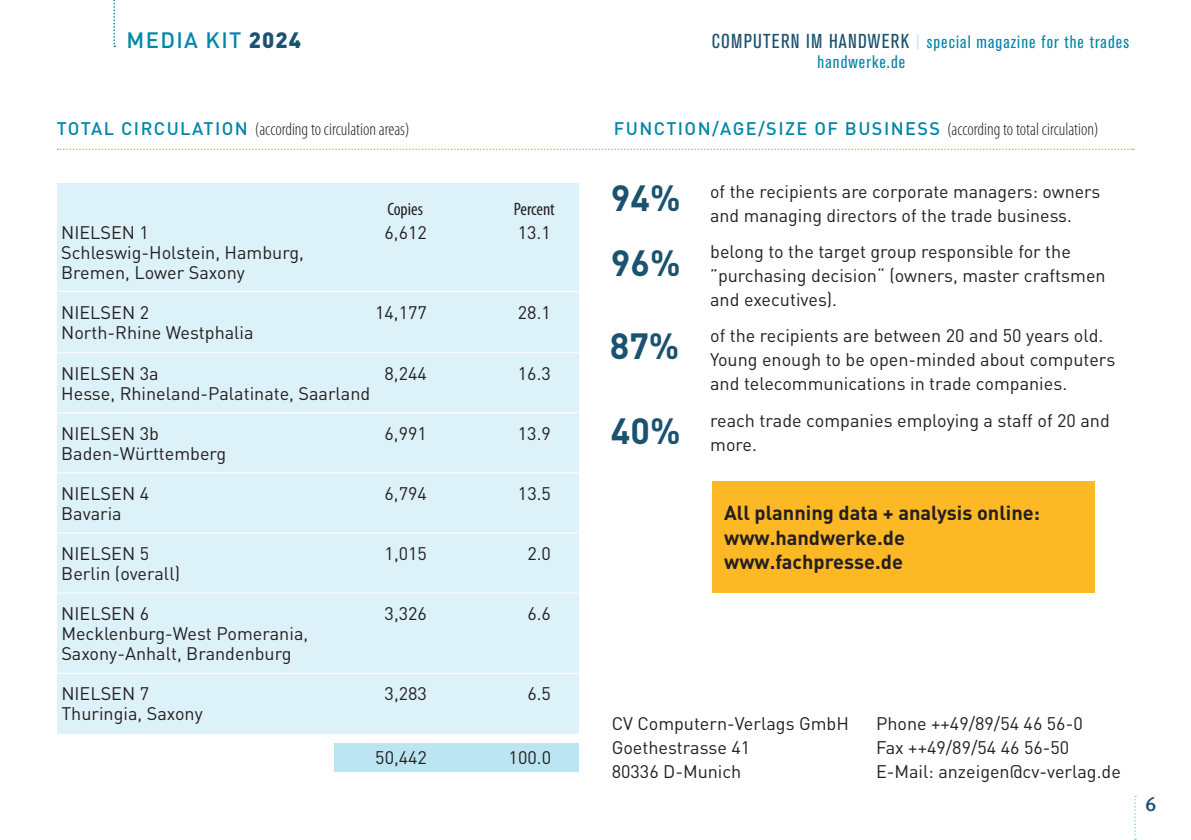
<style>
.page{position:relative;width:1191px;height:840px;background:#fff}
.page>*{position:absolute;margin:0;border:0;box-sizing:border-box;transform-origin:0 0}
.t1{font:700 36px/64.8px "DINOT";color:#1a526f}
.t2{font:500 22px "DINOT";letter-spacing:.06em;color:#0086a8}
.t3{font:700 20px/24px "DINOT";color:#231f20}
.t4{font:20px "Meta Plus Medium Caps";color:#1a526f}
.t5{font:18px/24px "DINOT";color:#231f20}
.t6{font:condensed 18px/20px "Akzidenz Grotesk BQ";letter-spacing:.06em;color:#0086a8}
.t7{font:300 condensed 18px "Myriad Pro";color:#231f20}
.t8{font:500 18px "DINOT";letter-spacing:.08em;color:#0086a8}
.t9{font:condensed 18px "Myriad Pro";color:#231f20}
.s1{font-weight:900;color:#1a526f}
.s2{font-size:20px;color:#1a526f}
.s3{font-family:"DINOT";font-weight:300;font-stretch:normal;color:#acdff3}
</style>
<div class="page">
<svg style="left:113px;top:0;width:2px;height:47px"></svg>
<svg style="left:1134px;top:795px;width:2px;height:44px"></svg>
<div style="left:57px;top:183px;width:521px;height:550px;background:#ddf1f9"></div>
<div style="left:334px;top:743px;width:245px;height:28px;background:#bce5f4"></div>
<hr style="left:57px;top:290px;width:521px;height:1px;background:#fff">
<hr style="left:57px;top:352px;width:521px;height:1px;background:#fff">
<hr style="left:57px;top:412px;width:521px;height:1px;background:#fff">
<hr style="left:57px;top:472px;width:521px;height:1px;background:#fff">
<hr style="left:57px;top:532px;width:521px;height:1px;background:#fff">
<hr style="left:57px;top:592px;width:521px;height:1px;background:#fff">
<hr style="left:57px;top:672px;width:522px;height:1px;background:#fff">
<div style="left:712px;top:480px;width:382px;height:111px;background:#fcb825"></div>
<svg style="left:57px;top:148px;width:1077px;height:2px"></svg>
<p class="t2" style="left:127px;top:25px;width:176px">MEDIA KIT <span class="s1">2024</span></p>
<p class="t6" style="left:817px;top:32px;width:313px;text-indent:-106px"><span class="s2">COMPUTERN IM HANDWERK</span> <span class="s3">|</span> special magazine for the trades handwerke.de</p>
<p class="t8" style="left:57px;top:116px;width:24px">TOTAL</p>
<p class="t8" style="left:121px;top:116px;width:71px">CI RCULATION</p>
<p class="t7" style="left:255px;top:119px;width:156px">(according to circulation areas)</p>
<p class="t9" style="left:387px;top:198px;width:37px">Copies</p>
<p class="t9" style="left:514px;top:198px;width:43px">Percent</p>
<p class="t5" style="left:61px;top:220px;width:89px">NIELSEN 1</p>
<p class="t5" style="left:384px;top:220px;width:44px">6,612</p>
<p class="t5" style="left:518px;top:220px;width:35px">13.1</p>
<p class="t5" style="left:61px;top:242px;width:244px;line-height:20px">Schleswig-Holstein, Hamburg,<br>Bremen, Lower Saxony</p>
<p class="t5" style="left:61px;top:300px;width:89px">NIELSEN 2</p>
<p class="t5" style="left:375px;top:300px;width:53px">14,177</p>
<p class="t5" style="left:518px;top:300px;width:35px">28.1</p>
<p class="t5" style="left:61px;top:320px;width:194px">North-Rhine Westphalia</p>
<p class="t5" style="left:61px;top:360px;width:99px">NIELSEN 3a</p>
<p class="t5" style="left:384px;top:360px;width:44px">8,244</p>
<p class="t5" style="left:518px;top:360px;width:35px">16.3</p>
<p class="t5" style="left:61px;top:380px;width:310px">Hesse, Rhineland-Palatinate, Saarland</p>
<p class="t5" style="left:61px;top:420px;width:99px">NIELSEN 3b</p>
<p class="t5" style="left:384px;top:420px;width:44px">6,991</p>
<p class="t5" style="left:518px;top:420px;width:35px">13.9</p>
<p class="t5" style="left:61px;top:440px;width:166px">Baden-Württemberg</p>
<p class="t5" style="left:61px;top:480px;width:89px">NIELSEN 4</p>
<p class="t5" style="left:384px;top:480px;width:44px">6,794</p>
<p class="t5" style="left:518px;top:480px;width:35px">13.5</p>
<p class="t5" style="left:61px;top:500px;width:62px">Bavaria</p>
<p class="t5" style="left:61px;top:540px;width:89px">NIELSEN 5</p>
<p class="t5" style="left:384px;top:540px;width:44px">1,015</p>
<p class="t5" style="left:527px;top:540px;width:25px">2.0</p>
<p class="t5" style="left:61px;top:560px;width:120px">Berlin (overall)</p>
<p class="t5" style="left:61px;top:600px;width:89px">NIELSEN 6</p>
<p class="t5" style="left:384px;top:600px;width:44px">3,326</p>
<p class="t5" style="left:527px;top:600px;width:25px">6.6</p>
<p class="t5" style="left:61px;top:622px;width:248px;line-height:20px">Mecklenburg-West Pomerania,<br>Saxony-Anhalt, Brandenburg</p>
<p class="t5" style="left:61px;top:680px;width:89px">NIELSEN 7</p>
<p class="t5" style="left:385px;top:680px;width:44px">3,283</p>
<p class="t5" style="left:527px;top:680px;width:25px">6.5</p>
<p class="t5" style="left:61px;top:700px;width:143px">Thuringia, Saxony</p>
<p class="t5" style="left:375px;top:744px;width:53px">50,442</p>
<p class="t5" style="left:508px;top:744px;width:44px">100.0</p>
<p class="t8" style="left:614px;top:116px;width:38px">FUNCTION</p>
<p class="t8" style="left:712px;top:116px;width:172px">/AGE/SIZE OF BUSINESS</p>
<p class="t7" style="left:947px;top:118px;width:153px">(according to total circulation)</p>
<h1 class="t1" style="left:611px;top:164px;width:71px">94%<br>96%</h1>
<h1 class="t1" style="left:610px;top:312px;width:71px">87%</h1>
<h1 class="t1" style="left:611px;top:396px;width:71px">40%</h1>
<p class="t5" style="left:710px;top:179px;width:392px">of the recipients are corporate managers: owners and managing directors of the trade business.</p>
<p class="t5" style="left:710px;top:239px;width:397px">belong to the target group responsible for the ”purchasing decision“ (owners, master craftsmen and executives).</p>
<p class="t5" style="left:710px;top:323px;width:406px">of the recipients are between 20 and 50 years old.<br>Young enough to be open-minded about computers and telecommunications in trade companies.</p>
<p class="t5" style="left:710px;top:407px;width:401px">reach trade companies employing a staff of 20 and more.</p>
<p class="t3" style="left:724px;top:500px;width:317px">All planning data + analysis online: www.handwerke.de www.fachpresse.de</p>
<p class="t5" style="left:612px;top:710px;width:239px">CV Computern-Verlags GmbH<br>Goethestrasse 41<br>80336 D-Munich</p>
<p class="t5" style="left:876px;top:710px;width:246px">Phone ++49/89/54 46 56-0<br>Fax ++49/89/54 46 56-50<br>E-Mail: anzeigen@cv-verlag.de</p>
<p class="t4" style="left:1145px;top:792px;width:12px">6</p>
</div>
